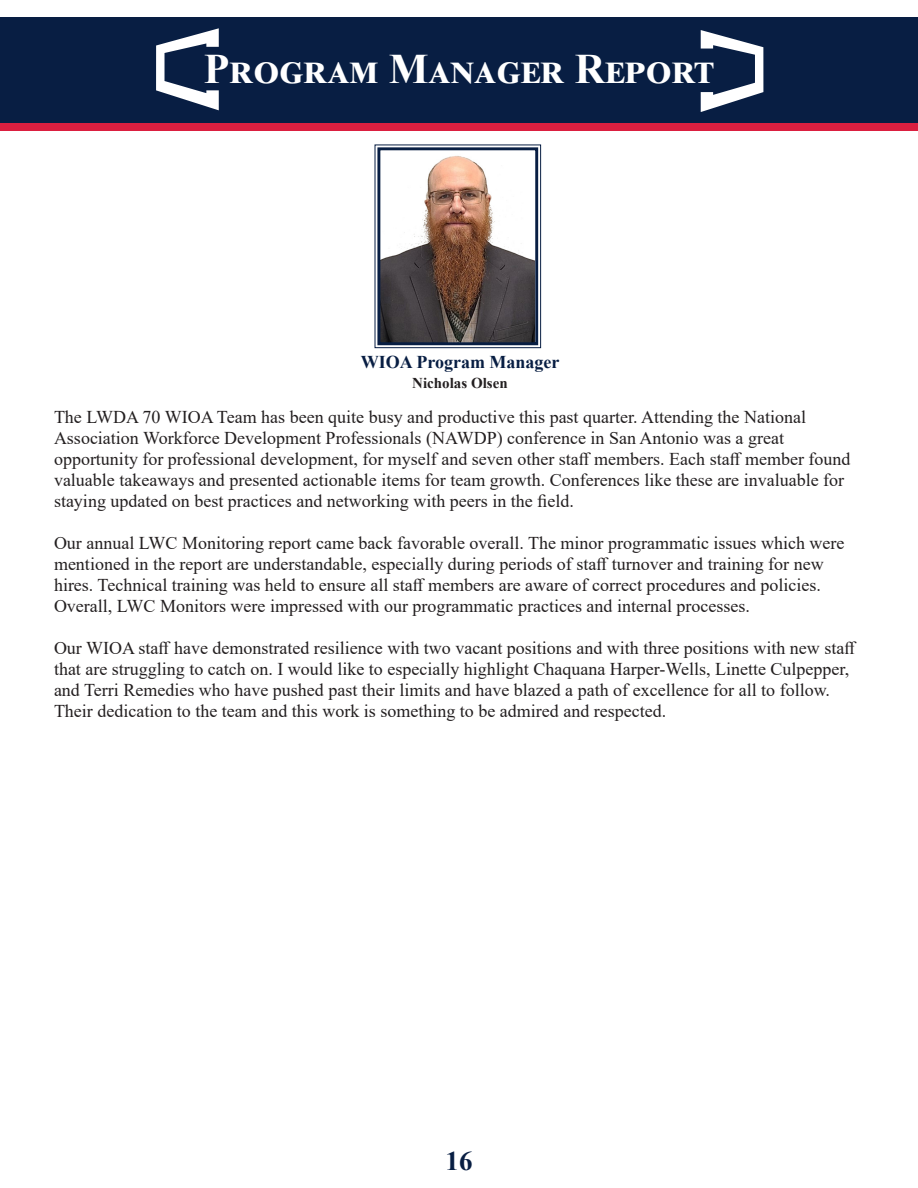
<style>
.page{position:relative;width:918px;height:1188px;background:#fff}
.page>*{position:absolute;margin:0;border:0;box-sizing:border-box;transform-origin:0 0}
.t1{font:700 42px "Times New Roman";letter-spacing:.025em;color:#fff}
.t2{font:700 27px "Times New Roman";color:#081e43}
.t3{font:18px/21px "Times New Roman";color:#231f20}
.t4{font:700 18px "Times New Roman";color:#081e43}
.t5{font:700 15px "Times New Roman";color:#231f20}
</style>
<div class="page">
<div style="left:0;top:17px;width:918px;height:106px;background:#081e43"></div>
<svg style="left:156px;top:28px;width:63px;height:82px"></svg>
<svg style="left:701px;top:30px;width:62px;height:82px"></svg>
<div style="left:0;top:123px;width:918px;height:8px;background:#db1f40"></div>
<svg style="left:374px;top:144px;width:168px;height:205px"></svg>
<div style="left:377px;top:147px;width:161px;height:198px;border:3px solid #081e43"></div>
<p class="t1" style="left:204px;top:39px;width:512px">Program Manager Report</p>
<p class="t4" style="left:361px;top:349px;width:200px">WIOA Program Manager</p>
<p class="t5" style="left:412px;top:372px;width:97px">Nicholas Olsen</p>
<p class="t3" style="left:54px;top:406px;width:754px">The LWDA 70 WIOA Team has been quite busy and productive this past quarter. Attending the National</p>
<p class="t3" style="left:54px;top:427px;width:732px">Association Workforce Development Professionals (NAWDP) conference in San Antonio was a great</p>
<p class="t3" style="left:54px;top:448px;width:798px">opportunity for professional development, for myself and seven other staff members. Each staff member found valuable takeaways and presented actionable items for team growth. Conferences like these are invaluable for staying updated on best practices and networking with peers in the field.</p>
<p class="t3" style="left:54px;top:532px;width:792px">Our annual LWC Monitoring report came back favorable overall. The minor programmatic issues which were mentioned in the report are understandable, especially during periods of staff turnover and training for new hires. Technical training was held to ensure all staff members are aware of correct procedures and policies.<br>Overall, LWC Monitors were impressed with our programmatic practices and internal processes.</p>
<p class="t3" style="left:54px;top:637px;width:804px">Our WIOA staff have demonstrated resilience with two vacant positions and with three positions with new staff that are struggling to catch on. I would like to especially highlight Chaquana Harper-Wells, Linette Culpepper, and Terri Remedies who have pushed past their limits and have blazed a path of excellence for all to follow.<br>Their dedication to the team and this work is something to be admired and respected.</p>
<p class="t2" style="left:446px;top:1142px;width:28px">16</p>
</div>
